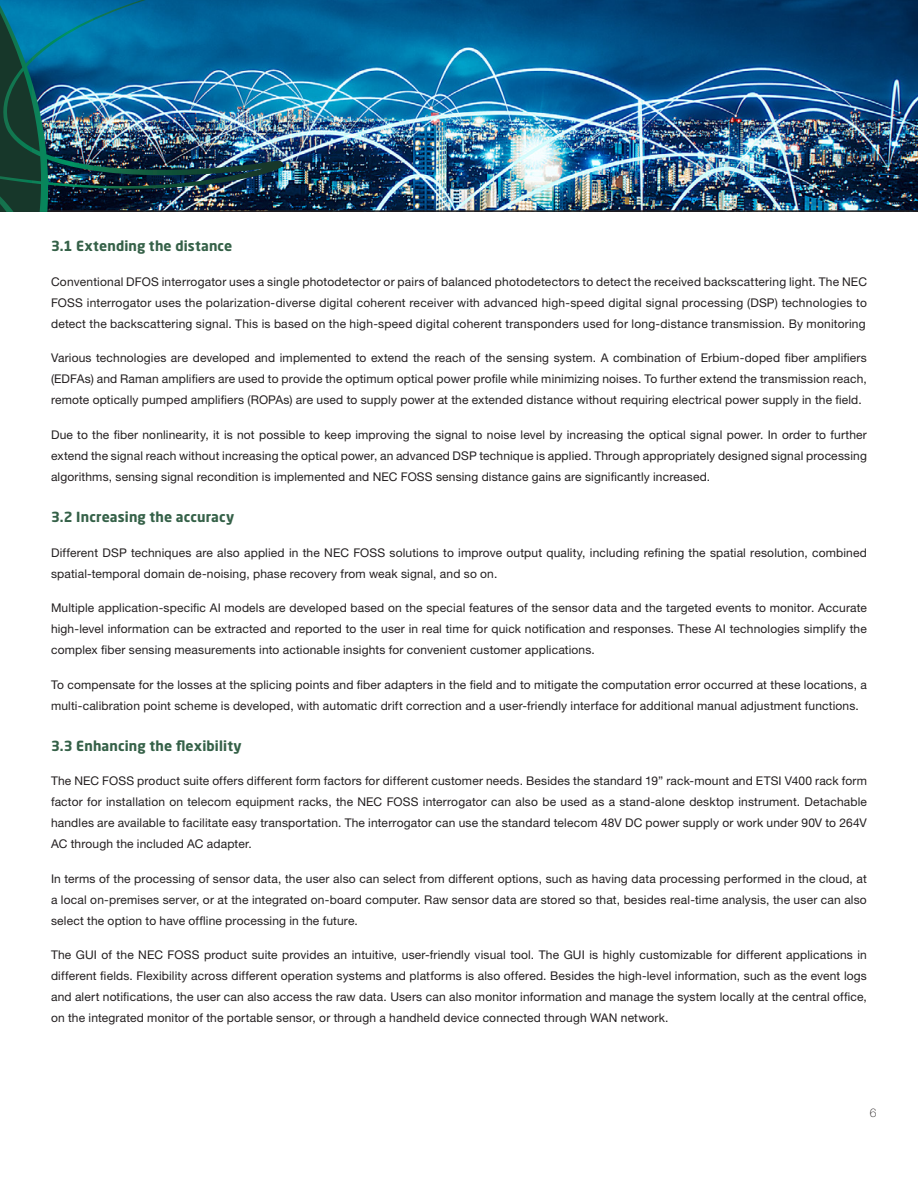
<style>
.page{position:relative;width:918px;height:1188px;background:#fff}
.page>*{position:absolute;margin:0;border:0;box-sizing:border-box;transform-origin:0 0}
.Heading_2{font:700 13.8px "Neo Sans Pro";letter-spacing:.01em;color:#356148}
.Body_Text_copy{font:12px/21px "Helvetica Neue LT Pro";letter-spacing:.015em;color:#231f20;text-align:justify}
.t1{font:100 12px "Helvetica Neue LT Pro";color:#231f20}
</style>
<div class="page">
<img style="left:283px;top:0;width:635px;height:212px">
<img style="left:0;top:0;width:283px;height:212px">
<p class="Heading_2" style="left:51px;top:237px;width:183px">3.1 Extending the distance</p>
<p class="Body_Text_copy" style="left:51px;top:271px;width:817px">Conventional DFOS interrogator uses a single photodetector or pairs of balanced photodetectors to detect the received backscattering light. The NEC FOSS interrogator uses the polarization-diverse digital coherent receiver with advanced high-speed digital signal processing (DSP) technologies to detect the backscattering signal. This is based on the high-speed digital coherent transponders used for long-distance transmission. By monitoring</p>
<p class="Body_Text_copy" style="left:51px;top:347px;width:817px">Various technologies are developed and implemented to extend the reach of the sensing system. A combination of Erbium-doped fiber amplifiers (EDFAs) and Raman amplifiers are used to provide the optimum optical power profile while minimizing noises. To further extend the transmission reach, remote optically pumped amplifiers (ROPAs) are used to supply power at the extended distance without requiring electrical power supply in the field.</p>
<p class="Body_Text_copy" style="left:51px;top:424px;width:817px">Due to the fiber nonlinearity, it is not possible to keep improving the signal to noise level by increasing the optical signal power. In order to further extend the signal reach without increasing the optical power, an advanced DSP technique is applied. Through appropriately designed signal processing algorithms, sensing signal recondition is implemented and NEC FOSS sensing distance gains are significantly increased.</p>
<p class="Heading_2" style="left:51px;top:508px;width:185px">3.2 Increasing the accuracy</p>
<p class="Body_Text_copy" style="left:51px;top:542px;width:817px">Different DSP techniques are also applied in the NEC FOSS solutions to improve output quality, including refining the spatial resolution, combined spatial-temporal domain de-noising, phase recovery from weak signal, and so on.</p>
<p class="Body_Text_copy" style="left:51px;top:597px;width:817px">Multiple application-specific AI models are developed based on the special features of the sensor data and the targeted events to monitor. Accurate high-level information can be extracted and reported to the user in real time for quick notification and responses. These AI technologies simplify the complex fiber sensing measurements into actionable insights for convenient customer applications.</p>
<p class="Body_Text_copy" style="left:51px;top:674px;width:817px">To compensate for the losses at the splicing points and fiber adapters in the field and to mitigate the computation error occurred at these locations, a multi-calibration point scheme is developed, with automatic drift correction and a user-friendly interface for additional manual adjustment functions.</p>
<p class="Heading_2" style="left:51px;top:737px;width:192px">3.3 Enhancing the flexibility</p>
<p class="Body_Text_copy" style="left:51px;top:770px;width:818px">The NEC FOSS product suite offers different form factors for different customer needs. Besides the standard 19” rack-mount and ETSI V400 rack form factor for installation on telecom equipment racks, the NEC FOSS interrogator can also be used as a stand-alone desktop instrument. Detachable handles are available to facilitate easy transportation. The interrogator can use the standard telecom 48V DC power supply or work under 90V to 264V AC through the included AC adapter.</p>
<p class="Body_Text_copy" style="left:51px;top:868px;width:818px">In terms of the processing of sensor data, the user also can select from different options, such as having data processing performed in the cloud, at a local on-premises server, or at the integrated on-board computer. Raw sensor data are stored so that, besides real-time analysis, the user can also select the option to have offline processing in the future.</p>
<p class="Body_Text_copy" style="left:51px;top:944px;width:817px">The GUI of the NEC FOSS product suite provides an intuitive, user-friendly visual tool. The GUI is highly customizable for different applications in different fields. Flexibility across different operation systems and platforms is also offered. Besides the high-level information, such as the event logs and alert notifications, the user can also access the raw data. Users can also monitor information and manage the system locally at the central office, on the integrated monitor of the portable sensor, or through a handheld device connected through WAN network.</p>
<p class="t1" style="left:870px;top:1105px;width:8px">6</p>
</div>
